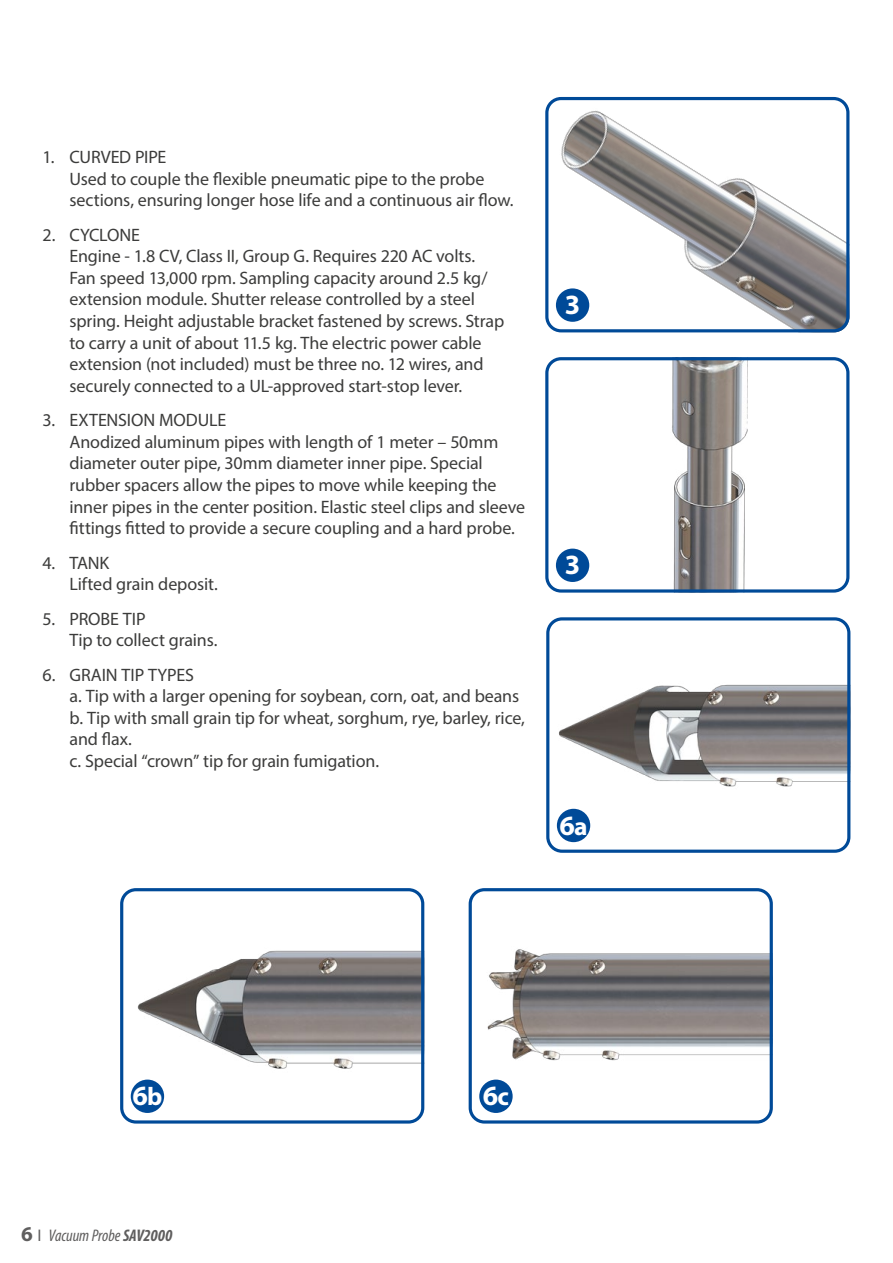
<style>
.page{position:relative;width:893px;height:1263px;background:#fff}
.page>*{position:absolute;margin:0;border:0;box-sizing:border-box;transform-origin:0 0}
.t1{font:700 27.9px "Myriad Pro";color:#fff}
.t2{font:18px/21.6px "Myriad Pro";letter-spacing:-.01em;color:#3c3c3b}
.t3{font:italic condensed 16.8px "Myriad Pro";letter-spacing:-.005em;color:#5f5e5e}
.s1{font-size:25.5px}
.s2{font-weight:700;font-style:normal;font-stretch:normal;font-size:21.15px}
.s3{font-style:normal;font-stretch:normal}
.s4{font-weight:700}
</style>
<div class="page">
<img style="left:549px;top:361px;width:300px;height:228px">
<div style="left:545px;top:357px;width:304px;height:236px;border:3px solid #004a98;border-radius:14px"></div>
<img style="left:549px;top:98px;width:300px;height:234px">
<div style="left:545px;top:97px;width:304px;height:235px;border:3px solid #004a98;border-radius:14px"></div>
<div style="left:556px;top:288px;width:33px;height:34px;background:#004a98;border-radius:50%"></div>
<img style="left:550px;top:621px;width:300px;height:228px">
<div style="left:546px;top:617px;width:304px;height:236px;border:3px solid #004a98;border-radius:14px"></div>
<div style="left:557px;top:809px;width:33px;height:33px;background:#004a98;border-radius:50%"></div>
<div style="left:556px;top:549px;width:33px;height:33px;background:#004a98;border-radius:50%"></div>
<img style="left:124px;top:892px;width:300px;height:231px">
<div style="left:120px;top:888px;width:304px;height:235px;border:3px solid #004a98;border-radius:14px"></div>
<div style="left:131px;top:1079px;width:33px;height:34px;background:#004a98;border-radius:50%"></div>
<img style="left:469px;top:892px;width:300px;height:231px">
<div style="left:469px;top:888px;width:304px;height:235px;border:3px solid #004a98;border-radius:14px"></div>
<div style="left:479px;top:1079px;width:34px;height:34px;background:#004a98;border-radius:50%"></div>
<p class="t2" style="left:70px;top:146px;width:445px;text-indent:-27px">1. CURVED PIPE<br>Used to couple the flexible pneumatic pipe to the probe sections, ensuring longer hose life and a continuous air flow.</p>
<p class="t2" style="left:70px;top:223px;width:436px;text-indent:-27px">2. CYCLONE<br>Engine - 1.8 CV, Class II, Group G. Requires 220 AC volts.<br>Fan speed 13,000 rpm. Sampling capacity around 2.5 kg/ extension module. Shutter release controlled by a steel spring. Height adjustable bracket fastened by screws. Strap to carry a unit of about 11.5 kg. The electric power cable extension (not included) must be three no. 12 wires, and securely connected to a UL-approved start-stop lever.</p>
<p class="t2" style="left:70px;top:409px;width:457px;text-indent:-27px">3. EXTENSION MODULE<br>Anodized aluminum pipes with length of 1 meter – 50mm diameter outer pipe, 30mm diameter inner pipe. Special rubber spacers allow the pipes to move while keeping the inner pipes in the center position. Elastic steel clips and sleeve fittings fitted to provide a secure coupling and a hard probe.</p>
<p class="t2" style="left:70px;top:551px;width:150px;text-indent:-27px">4. TANK<br>Lifted grain deposit.</p>
<p class="t2" style="left:70px;top:607px;width:150px;text-indent:-27px">5. PROBE TIP<br>Tip to collect grains.</p>
<p class="t2" style="left:70px;top:663px;width:457px;text-indent:-27px">6. GRAIN TIP TYPES<br>a. Tip with a larger opening for soybean, corn, oat, and beans b. Tip with small grain tip for wheat, sorghum, rye, barley, rice, and flax.<br>c. Special “crown” tip for grain fumigation.</p>
<h1 class="t1" style="left:565px;top:287px;width:17px">3</h1>
<h1 class="t1" style="left:565px;top:547px;width:17px">3</h1>
<h1 class="t1" style="left:559px;top:807px;width:30px">6<span class="s1">a</span></h1>
<h1 class="t1" style="left:132px;top:1078px;width:32px">6<span class="s1">b</span></h1>
<h1 class="t1" style="left:483px;top:1078px;width:28px">6<span class="s1">c</span></h1>
<p class="t3" style="left:21px;top:1225px;width:153px"><span class="s2">6</span> <span class="s3">I</span> Vacuum Probe <span class="s4">SAV2000</span></p>
</div>
